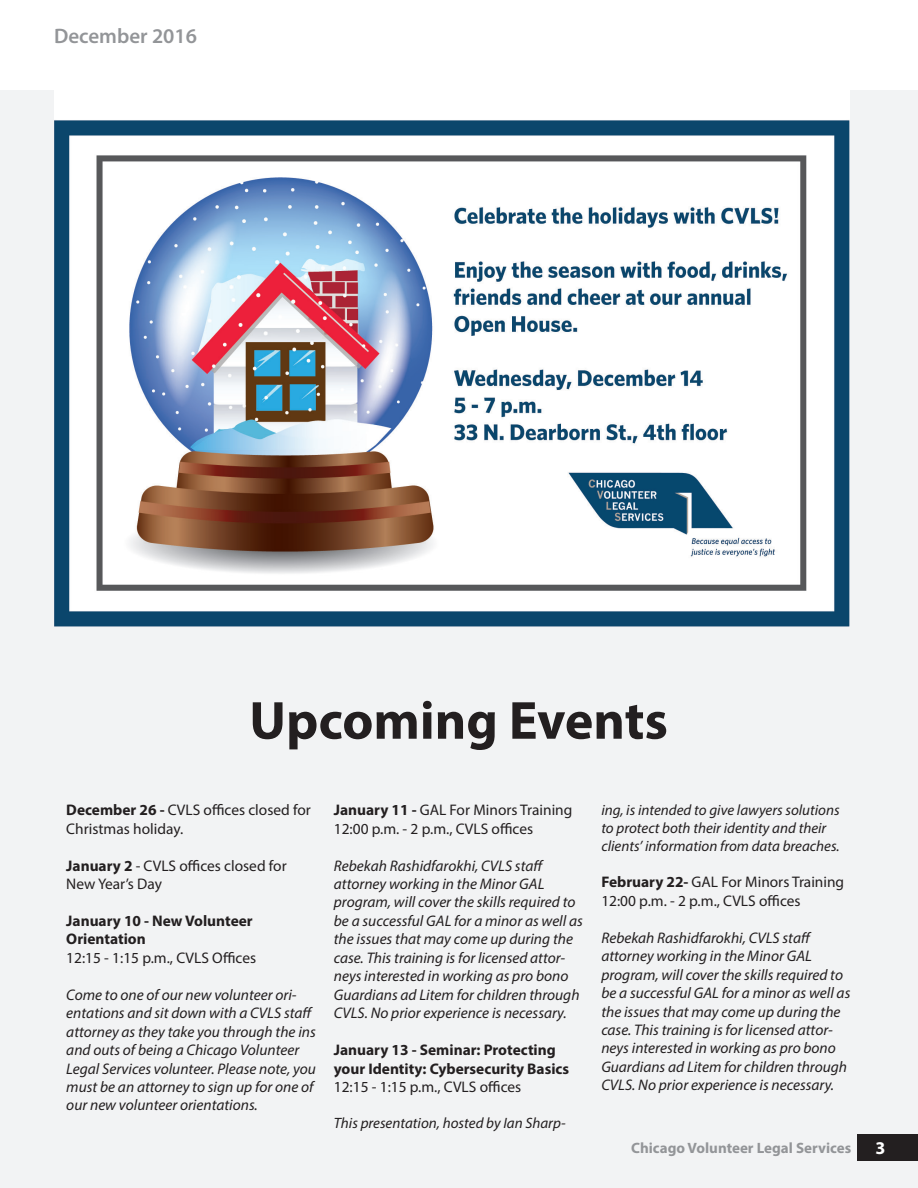
<style>
.page{position:relative;width:918px;height:1188px;background:#fff}
.page>*{position:absolute;margin:0;border:0;box-sizing:border-box;transform-origin:0 0}
.Header_black{font:700 54px "Myriad Pro";color:#231f20}
.t1{font:600 21px "Myriad Pro";color:#939598}
.t2{font:700 18px "Myriad Pro";color:#fff}
.Body_text_black{font:italic 15.3px/18.5px "Myriad Pro";color:#231f20}
.Body_text_black-2{font:15.3px/18.5px "Myriad Pro";color:#231f20}
.Body_text_black-3{font:700 15.3px/18.5px "Myriad Pro";color:#231f20}
.Body_text_black-4{font:italic 15px/18px "Myriad Pro";color:#231f20}
.t3{font:700 15px "Myriad Pro";color:#939598}
.s1{font-weight:700}
.s2{font-weight:400}
</style>
<div class="page">
<div style="left:0;top:90px;width:918px;height:1098px;background:#f2f3f4"></div>
<div style="left:858px;top:1134px;width:60px;height:27px;background:#231f20"></div>
<img style="left:54px;top:90px;width:795px;height:536px">
<p class="t1" style="left:54px;top:23px;width:145px">December 2016</p>
<p class="Header_black" style="left:249px;top:685px;width:420px">Upcoming Events</p>
<p class="Body_text_black-2" style="left:66px;top:801px;width:246px"><span class="s1">December 26 -</span> CVLS offices closed for<br>Christmas holiday.</p>
<p class="Body_text_black-2" style="left:66px;top:856px;width:222px"><span class="s1">January 2</span> - CVLS offices closed for<br>New Year’s Day</p>
<p class="Body_text_black-3" style="left:66px;top:911px;width:191px">January 10 - New Volunteer<br>Orientation<br><span class="s2">12:15 - 1:15 p.m., CVLS Offices</span></p>
<p class="Body_text_black" style="left:66px;top:985px;width:251px">Come to one of our new volunteer ori&shy;entations and sit down with a CVLS staff attorney as they take you through the ins and outs of being a Chicago Volunteer Legal Services volunteer. Please note, you must be an attorney to sign up for one of our new volunteer orientations.</p>
<p class="Body_text_black-2" style="left:334px;top:801px;width:240px"><span class="s1">January 11 -</span> GAL For Minors Training</p>
<p class="Body_text_black-2" style="left:334px;top:819px;width:201px">12:00 p.m. - 2 p.m., CVLS offices</p>
<p class="Body_text_black" style="left:334px;top:856px;width:251px">Rebekah Rashidfarokhi, CVLS staff attorney working in the Minor GAL program, will cover the skills required to be a successful GAL for a minor as well as the issues that may come up during the case. This training is for licensed attor&shy;neys interested in working as pro bono Guardians ad Litem for children through CVLS. No prior experience is necessary.</p>
<p class="Body_text_black-3" style="left:334px;top:1040px;width:237px">January 13 - Seminar: Protecting your Identity: Cybersecurity Basics<br><span class="s2">12:15 - 1:15 p.m., CVLS offices</span></p>
<p class="Body_text_black-4" style="left:334px;top:1114px;width:233px">This presentation, hosted by Ian Sharp-</p>
<p class="Body_text_black-4" style="left:601px;top:801px;width:240px">ing, is intended to give lawyers solutions to protect both their identity and their clients’ information from data breaches.</p>
<p class="Body_text_black-2" style="left:601px;top:873px;width:244px"><span class="s1">February 22-</span> GAL For Minors Training</p>
<p class="Body_text_black-2" style="left:601px;top:891px;width:201px">12:00 p.m. - 2 p.m., CVLS offices</p>
<p class="Body_text_black" style="left:601px;top:928px;width:251px">Rebekah Rashidfarokhi, CVLS staff attorney working in the Minor GAL program, will cover the skills required to be a successful GAL for a minor as well as the issues that may come up during the case. This training is for licensed attor&shy;neys interested in working as pro bono Guardians ad Litem for children through CVLS. No prior experience is necessary.</p>
<p class="t3" style="left:631px;top:1138px;width:222px">Chicago Volunteer Legal Services</p>
<p class="t2" style="left:876px;top:1136px;width:11px">3</p>
</div>
